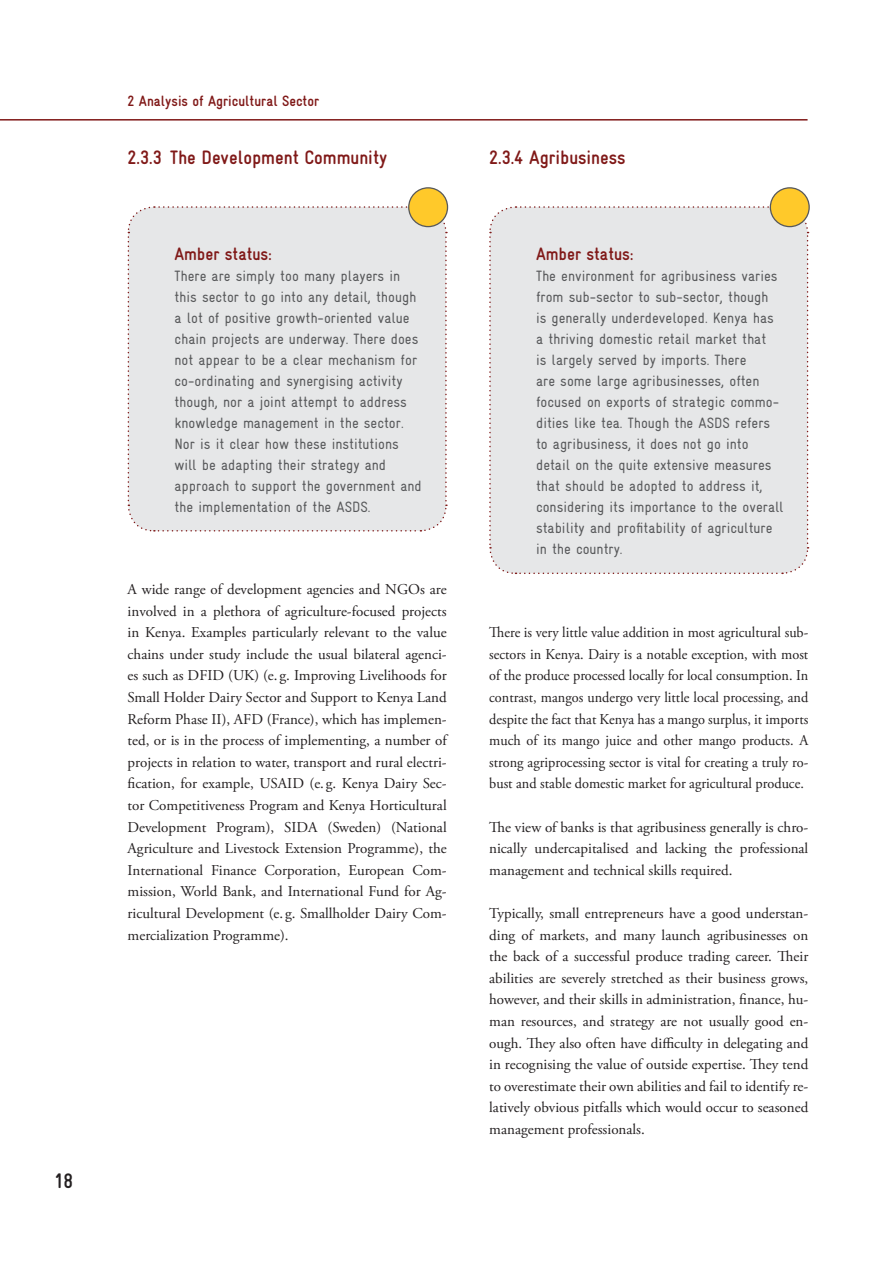
<style>
.page{position:relative;width:893px;height:1263px;background:#fff}
.page>*{position:absolute;margin:0;border:0;box-sizing:border-box;transform-origin:0 0}
.t1{font:700 21px "Gravur Condensed";color:#231f20}
.t2{font:700 19.5px "Gravur Condensed";color:#801918}
.t3{font:700 18px "Gravur Condensed";color:#801918}
.t4{font:15px/21.6px "Adobe Garamond Pro";color:#231f20;text-align:justify}
.t5{font:condensed 15px/21px "Gravur";color:#58595b}
.t6{font:15px/21.6px "Adobe Garamond Pro";color:#231f20;text-align:justify;scale:.95 1}
.t7{font:700 15px "Gravur Condensed";color:#801918}
</style>
<div class="page">
<div style="left:489px;top:206px;width:320px;height:369px;background:#e6e7e8"></div>
<div style="left:770px;top:188px;width:39px;height:39px;background:#ffc92a;border-radius:50%"></div>
<div style="left:769px;top:187px;width:40px;height:40px;border:1px solid #58595b;border-radius:50%"></div>
<hr style="left:0;top:119px;width:807px;height:2px;background:#801918">
<div style="left:127px;top:206px;width:320px;height:326px;background:#e6e7e8"></div>
<div style="left:409px;top:188px;width:38px;height:39px;background:#ffc92a;border-radius:50%"></div>
<div style="left:408px;top:187px;width:40px;height:40px;border:1px solid #58595b;border-radius:50%"></div>
<h1 class="t1" style="left:54px;top:1174px;width:20px">18</h1>
<p class="t7" style="left:128px;top:95px;width:193px">2 Analysis of Agricultural Sector</p>
<h2 class="t2" style="left:128px;top:151px;width:261px">2.3.3 The Development Community</h2>
<p class="t3" style="left:174px;top:247px;width:99px">Amber status:</p>
<p class="t5" style="left:174px;top:267px;width:249px">There are simply too many players in this sector to go into any detail, though a lot of positive growth-oriented value chain projects are underway. There does not appear to be a clear mechanism for co-ordinating and synergising activity though, nor a joint attempt to address knowledge management in the sector.<br>Nor is it clear how these institutions will be adapting their strategy and approach to support the government and the implementation of the ASDS.</p>
<p class="t4" style="left:128px;top:580px;width:320px">A wide range of development agencies and NGOs are involved in a plethora of agriculture-focused projects in Kenya. Examples particularly relevant to the value chains under study include the usual bilateral agenci&shy;es such as DFID (UK) (e. g. Improving Livelihoods for Small Holder Dairy Sector and Support to Kenya Land Reform Phase II), AFD (France), which has implemen&shy;ted, or is in the process of implementing, a number of projects in relation to water, transport and rural electri&shy;fication, for example, USAID (e. g. Kenya Dairy Sec&shy;tor Competitiveness Program and Kenya Horticultural Development Program), SIDA (Sweden) (National Agriculture and Livestock Extension Programme), the International Finance Corporation, European Com&shy;mission, World Bank, and International Fund for Ag&shy;ricultural Development (e. g. Smallholder Dairy Com&shy;mercialization Programme).</p>
<h2 class="t2" style="left:489px;top:151px;width:138px">2.3.4 Agribusiness</h2>
<p class="t3" style="left:536px;top:247px;width:99px">Amber status:</p>
<p class="t5" style="left:536px;top:267px;width:249px">The environment for agribusiness varies from sub-sector to sub-sector, though<br>is generally underdeveloped. Kenya has a thriving domestic retail market that<br>is largely served by imports. There<br>are some large agribusinesses, often focused on exports of strategic commo&shy;dities like tea. Though the ASDS refers to agribusiness, it does not go into detail on the quite extensive measures that should be adopted to address it, considering its importance to the overall stability and profitability of agriculture in the country.</p>
<p class="t6" style="left:489px;top:623px;width:337px">There is very little value addition in most agricultural sub&shy;sectors in Kenya. Dairy is a notable exception, with most of the produce processed locally for local consumption. In contrast, mangos undergo very little local processing, and despite the fact that Kenya has a mango surplus, it imports much of its mango juice and other mango products. A strong agriprocessing sector is vital for creating a truly ro&shy;bust and stable domestic market for agricultural produce.</p>
<p class="t4" style="left:489px;top:817px;width:320px">The view of banks is that agribusiness generally is chro&shy;nically undercapitalised and lacking the professional management and technical skills required.</p>
<p class="t4" style="left:489px;top:904px;width:320px">Typically, small entrepreneurs have a good understan&shy;ding of markets, and many launch agribusinesses on the back of a successful produce trading career. Their abilities are severely stretched as their business grows, however, and their skills in administration, finance, hu&shy;man resources, and strategy are not usually good en&shy;ough. They also often have difficulty in delegating and in recognising the value of outside expertise. They tend to overestimate their own abilities and fail to identify re&shy;latively obvious pitfalls which would occur to seasoned management professionals.</p>
</div>
